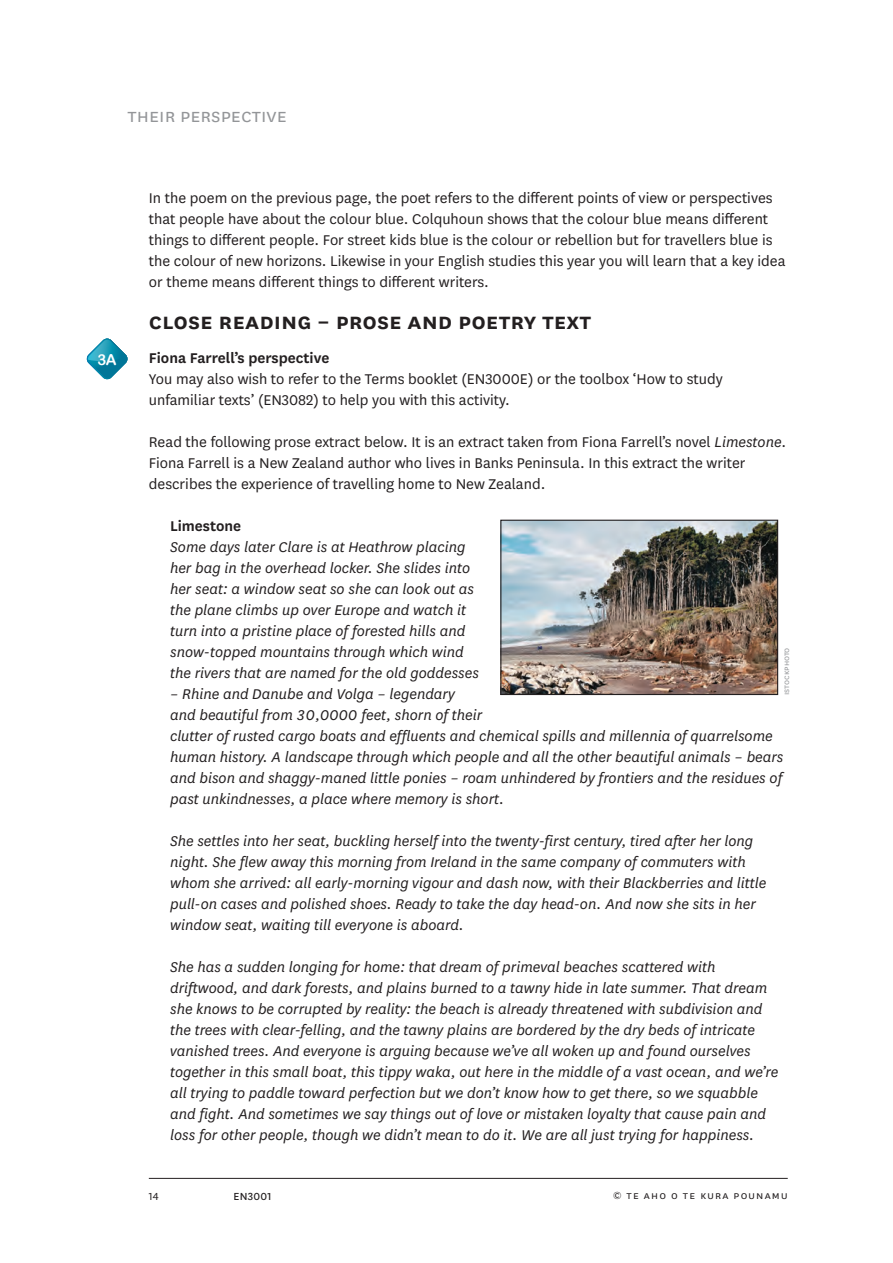
<style>
.page{position:relative;width:893px;height:1263px;background:#fff}
.page>*{position:absolute;margin:0;border:0;box-sizing:border-box;transform-origin:0 0}
._1_Body_Head{font:600 25.5px "National";color:#231f20}
._3A_Sub_Chapter_Head{font:21px "National";color:#939598}
._4_Body_Copy{font:italic 16.5px/21px "National";color:#231f20}
._4_Body_Copy-2{font:16.5px/21px "National";color:#231f20}
._3a_Body_Head_Bold{font:600 16.5px "National";color:#231f20}
._4_Body_Copy-3{font:600 16.5px "National";color:#231f20}
.t1{font:15px "Arial Rounded MT Bold";color:#fff}
.t2{font:12px "National";letter-spacing:.1em;color:#231f20}
.t3{font:12px "National";letter-spacing:.025em;color:#231f20}
.t4{font:9px "National";color:#939598}
.s1{font-style:italic}
</style>
<div class="page">
<hr style="left:149px;top:1178px;width:639px;height:1px;background:#231f20">
<svg style="left:86px;top:339px;width:42px;height:41px"></svg>
<img style="left:502px;top:522px;width:274px;height:171px">
<div style="left:500px;top:520px;width:278px;height:175px;border:1px solid #231f20"></div>
<p class="_3A_Sub_Chapter_Head" style="left:128px;top:102px;width:161px">their perspective</p>
<p class="t1" style="left:98px;top:351px;width:20px">3A</p>
<p class="_4_Body_Copy-2" style="left:149px;top:187px;width:638px">In the poem on the previous page, the poet refers to the different points of view or perspectives that people have about the colour blue. Colquhoun shows that the colour blue means different things to different people. For street kids blue is the colour or rebellion but for travellers blue is the colour of new horizons. Likewise in your English studies this year you will learn that a key idea or theme means different things to different writers.</p>
<p class="_1_Body_Head" style="left:149px;top:304px;width:444px">close reading – prose and poetry text</p>
<p class="_3a_Body_Head_Bold" style="left:149px;top:347px;width:182px">Fiona Farrell’s perspective</p>
<p class="_4_Body_Copy-2" style="left:149px;top:368px;width:575px">You may also wish to refer to the Terms booklet (EN3000E) or the toolbox ‘How to study unfamiliar texts’ (EN3082) to help you with this activity.</p>
<p class="_4_Body_Copy-2" style="left:149px;top:431px;width:639px">Read the following prose extract below. It is an extract taken from Fiona Farrell’s novel <span class="s1">Limestone</span>.<br>Fiona Farrell is a New Zealand author who lives in Banks Peninsula. In this extract the writer describes the experience of travelling home to New Zealand.</p>
<p class="_4_Body_Copy-3" style="left:170px;top:515px;width:73px">Limestone</p>
<p class="_4_Body_Copy" style="left:170px;top:536px;width:310px">Some days later Clare is at Heathrow placing her bag in the overhead locker. She slides into her seat: a window seat so she can look out as the plane climbs up over Europe and watch it turn into a pristine place of forested hills and snow-topped mountains through which wind the rivers that are named for the old goddesses</p>
<p class="_4_Body_Copy" style="left:170px;top:683px;width:615px">– Rhine and Danube and Volga – legendary<br>and beautiful from 30,0000 feet, shorn of their<br>clutter of rusted cargo boats and effluents and chemical spills and millennia of quarrelsome human history. A landscape through which people and all the other beautiful animals – bears and bison and shaggy-maned little ponies – roam unhindered by frontiers and the residues of past unkindnesses, a place where memory is short.</p>
<p class="_4_Body_Copy" style="left:170px;top:830px;width:598px">She settles into her seat, buckling herself into the twenty-first century, tired after her long night. She flew away this morning from Ireland in the same company of commuters with whom she arrived: all early-morning vigour and dash now, with their Blackberries and little pull-on cases and polished shoes. Ready to take the day head-on. And now she sits in her window seat, waiting till everyone is aboard.</p>
<p class="_4_Body_Copy" style="left:170px;top:956px;width:610px">She has a sudden longing for home: that dream of primeval beaches scattered with driftwood, and dark forests, and plains burned to a tawny hide in late summer. That dream she knows to be corrupted by reality: the beach is already threatened with subdivision and the trees with clear-felling, and the tawny plains are bordered by the dry beds of intricate vanished trees. And everyone is arguing because we’ve all woken up and found ourselves together in this small boat, this tippy waka, out here in the middle of a vast ocean, and we’re all trying to paddle toward perfection but we don’t know how to get there, so we squabble and fight. And sometimes we say things out of love or mistaken loyalty that cause pain and loss for other people, though we didn’t mean to do it. We are all just trying for happiness.</p>
<p class="t4" style="left:781px;top:695px;width:49px;rotate:-90deg">istockphoto</p>
<p class="t2" style="left:149px;top:1189px;width:11px">14</p>
<p class="t3" style="left:234px;top:1189px;width:39px">EN3001</p>
<p class="t2" style="left:613px;top:1187px;width:176px">© te aho o te kura pounamu</p>
</div>
